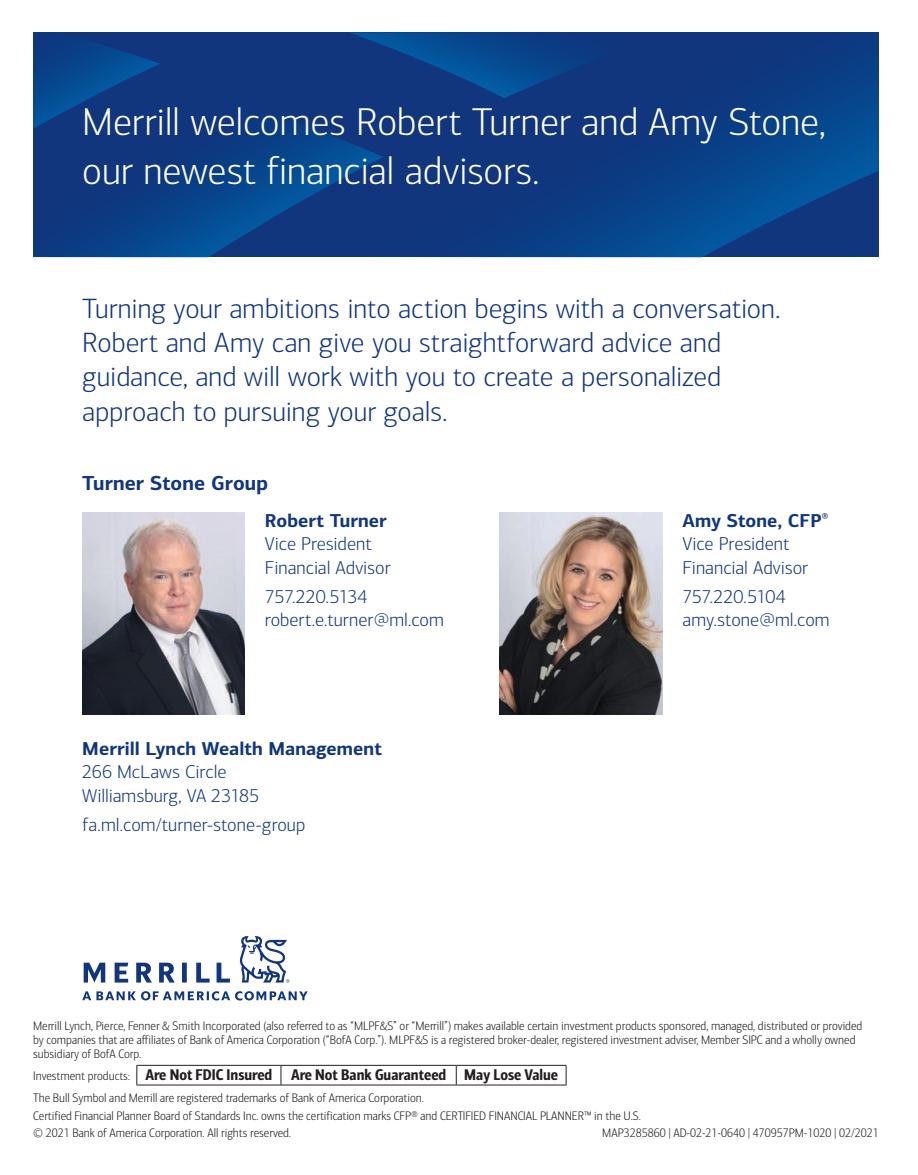
<style>
.page{position:relative;width:918px;height:1175px;background:#fff}
.page>*{position:absolute;margin:0;border:0;box-sizing:border-box;transform-origin:0 0}
.t1{font:300 39px/49.9px "Connections";letter-spacing:-.005em;color:#fff}
.t2{font:300 28.05px/34.3px "Connections";color:#11367e}
.t3{font:700 20.25px "Connections";letter-spacing:.005em;color:#11367e}
.t4{font:300 18.75px/23.4px "Connections";color:#11367e}
.t5{font:700 18.75px "Connections";letter-spacing:.005em;color:#11367e}
.t6{font:15.6px "Connections Cond Bld";color:#231f20}
.t7{font:300 12.45px/14.1px "Connections Cond";color:#231f20}
.s1{font-weight:700}
.s2{font-family:"Connections Cond";font-weight:300;font-size:12.45px}
</style>
<div class="page">
<hr style="left:137px;top:1065px;width:144px;height:1px;background:#231f20">
<svg style="left:137px;top:1065px;width:1px;height:19px"></svg>
<hr style="left:281px;top:1065px;width:175px;height:1px;background:#231f20">
<svg style="left:281px;top:1065px;width:1px;height:19px"></svg>
<hr style="left:456px;top:1065px;width:110px;height:1px;background:#231f20">
<svg style="left:456px;top:1065px;width:1px;height:19px"></svg>
<svg style="left:566px;top:1065px;width:1px;height:19px"></svg>
<hr style="left:137px;top:1084px;width:144px;height:1px;background:#231f20">
<hr style="left:281px;top:1084px;width:175px;height:1px;background:#231f20">
<hr style="left:456px;top:1084px;width:110px;height:1px;background:#231f20">
<img style="left:82px;top:513px;width:163px;height:201px">
<svg style="left:82px;top:991px;width:226px;height:9px"></svg>
<svg style="left:84px;top:962px;width:146px;height:20px"></svg>
<svg style="left:239px;top:936px;width:50px;height:46px"></svg>
<div style="left:33px;top:32px;width:846px;height:225px;background:#11367e"></div>
<svg style="left:84px;top:129px;width:221px;height:128px"></svg>
<svg style="left:33px;top:44px;width:127px;height:85px"></svg>
<svg style="left:305px;top:32px;width:574px;height:225px"></svg>
<img style="left:500px;top:513px;width:163px;height:201px">
<h1 class="t1" style="left:82px;top:97px;width:745px">Merrill welcomes Robert Turner and Amy Stone, our newest financial advisors.</h1>
<h2 class="t2" style="left:82px;top:291px;width:700px">Turning your ambitions into action begins with a conversation.<br>Robert and Amy can give you straightforward advice and guidance, and will work with you to create a personalized approach to pursuing your goals.</h2>
<h3 class="t3" style="left:82px;top:471px;width:187px">Turner Stone Group</h3>
<h3 class="t5" style="left:265px;top:509px;width:123px">Robert Turner</h3>
<h3 class="t4" style="left:265px;top:532px;width:127px">Vice President<br>Financial Advisor</h3>
<h3 class="t4" style="left:265px;top:585px;width:180px">757.220.5134 robert.e.turner@ml.com</h3>
<h3 class="t5" style="left:82px;top:736px;width:301px">Merrill Lynch Wealth Management</h3>
<h3 class="t4" style="left:82px;top:760px;width:178px">266 McLaws Circle<br>Williamsburg, VA 23185</h3>
<h3 class="t4" style="left:82px;top:812px;width:225px">fa.ml.com/turner-stone-group</h3>
<h3 class="t4" style="left:683px;top:509px;width:147px"><span class="s1">Amy Stone, CFP</span><sup>®<br></sup>Vice President<br>Financial Advisor</h3>
<h3 class="t4" style="left:683px;top:585px;width:149px">757.220.5104 amy.stone@ml.com</h3>
<p class="t7" style="left:33px;top:1018px;width:831px">Merrill Lynch, Pierce, Fenner &amp; Smith Incorporated (also referred to as “MLPF&amp;S” or “Merrill”) makes available certain investment products sponsored, managed, distributed or provided by companies that are affiliates of Bank of America Corporation (“BofA Corp.”). MLPF&amp;S is a registered broker-dealer, registered investment adviser, Member SIPC and a wholly owned subsidiary of BofA Corp.</p>
<p class="t6" style="left:33px;top:1065px;width:527px"><span class="s2">Investment products:</span> Are Not FDIC Insured Are Not Bank Guaranteed May Lose Value</p>
<p class="t7" style="left:33px;top:1089px;width:609px;line-height:17.4px">The Bull Symbol and Merrill are registered trademarks of Bank of America Corporation.<br>Certified Financial Planner Board of Standards Inc. owns the certification marks CFP® and CERTIFIED FINANCIAL PLANNER™ in the U.S. © 2021 Bank of America Corporation. All rights reserved.</p>
<p class="t7" style="left:602px;top:1126px;width:278px">MAP3285860 | AD-02-21-0640 | 470957PM-1020 | 02/2021</p>
</div>
